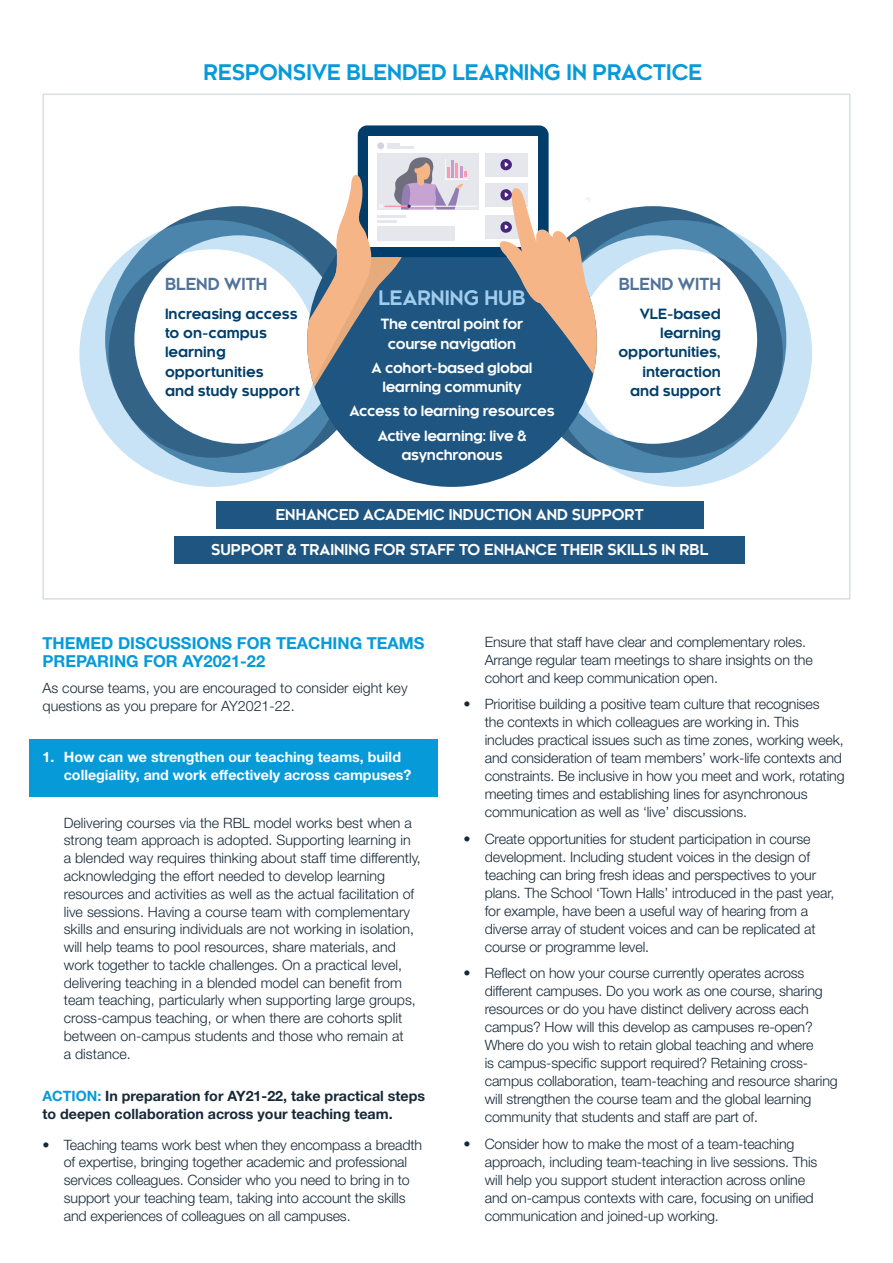
<style>
.page{position:relative;width:893px;height:1263px;background:#fff}
.page>*{position:absolute;margin:0;border:0;box-sizing:border-box;transform-origin:0 0}
.t1{font:700 21px "Kessel 105";color:#069ad9}
.t2{font:700 19.5px "Kessel 105";color:#a1cded}
.Sub_Blue{font:700 16.5px/18.6px "Helvetica Neue LT Std";color:#069ad9}
.t3{font:700 16.2px "Kessel 105";color:#527399}
.t4{font:700 14.55px "Kessel 105";color:#fff}
.Bullet_2_para{font:300 14.25px/18px "Helvetica Neue LT Std";letter-spacing:-.01em;color:#172938}
.Action{font:700 14.25px/17.9px "Helvetica Neue LT Std";color:#172938}
.Question{font:700 14.25px/17.9px "Helvetica Neue LT Std";color:#fff}
.Body_Text{font:300 14.25px/17.9px "Helvetica Neue LT Std";color:#172938}
.t5{font:700 13.8px/19.5px "Kessel 105";letter-spacing:-.02em;color:#fff;text-align:center}
.t6{font:700 13.8px/19.5px "Kessel 105";color:#003d6a}
.s1{color:#069ad9}
</style>
<div class="page">
<div style="left:30px;top:739px;width:408px;height:58px;background:#069ad9"></div>
<div style="left:105px;top:206px;width:267px;height:267px;border:29px solid #003d6a;border-radius:50%"></div>
<div style="left:519px;top:206px;width:267px;height:267px;border:29px solid #003d6a;border-radius:50%"></div>
<div style="left:216px;top:501px;width:487px;height:27px;background:#1f5581"></div>
<div style="left:175px;top:536px;width:570px;height:27px;background:#1f5581"></div>
<div style="left:79px;top:220px;width:267px;height:267px;border:29px solid #73b9e6;border-radius:50%"></div>
<div style="left:545px;top:220px;width:267px;height:267px;border:29px solid #73b9e6;border-radius:50%"></div>
<div style="left:307px;top:197px;width:290px;height:290px;background:#1f5581;border-radius:50%"></div>
<div style="left:358px;top:125px;width:191px;height:132px;background:#003d6a;border-radius:9px"></div>
<div style="left:368px;top:136px;width:170px;height:110px;background:#fff"></div>
<div style="left:377px;top:153px;width:101px;height:56px;background:#e6e6ed"></div>
<div style="left:485px;top:153px;width:42px;height:24px;background:#e6e6ed"></div>
<svg style="left:387px;top:143px;width:13px;height:2px"></svg>
<hr style="left:387px;top:147px;width:26px;height:2px;background:#e6e6ed">
<div style="left:377px;top:142px;width:7px;height:7px;background:#d1d4e0;border-radius:50%"></div>
<svg style="left:307px;top:157px;width:294px;height:258px"></svg>
<p class="t1" style="left:204px;top:60px;width:500px">RESPONSIVE BLENDED LEARNING IN PRACTICE</p>
<p class="t3" style="left:165px;top:275px;width:104px">BLEND WITH</p>
<p class="t6" style="left:165px;top:304px;width:136px">Increasing access to on-campus learning opportunities<br>and study support</p>
<p class="t2" style="left:378px;top:287px;width:149px">LEARNING HUB</p>
<p class="t5" style="left:381px;top:315px;width:144px">The central point for course navigation</p>
<p class="t5" style="left:372px;top:358px;width:162px">A cohort-based global learning community</p>
<p class="t5" style="left:349px;top:402px;width:207px">Access to learning resources</p>
<p class="t5" style="left:378px;top:426px;width:150px">Active learning: live &amp; asynchronous</p>
<p class="t3" style="left:619px;top:275px;width:104px">BLEND WITH</p>
<p class="t6" style="left:618px;top:304px;width:104px;text-align:right">VLE-based learning opportunities, interaction and support</p>
<p class="t4" style="left:276px;top:506px;width:369px">ENHANCED ACADEMIC INDUCTION AND SUPPORT</p>
<p class="t4" style="left:211px;top:542px;width:499px">SUPPORT &amp; TRAINING FOR STAFF TO ENHANCE THEIR SKILLS IN RBL</p>
<p class="Sub_Blue" style="left:43px;top:633px;width:383px">THEMED DISCUSSIONS FOR TEACHING TEAMS<br>PREPARING FOR AY2021-22</p>
<p class="Body_Text" style="left:43px;top:679px;width:367px">As course teams, you are encouraged to consider eight key questions as you prepare for AY2021-22.</p>
<p class="Question" style="left:64px;top:748px;width:349px;text-indent:-21px">1. How can we strengthen our teaching teams, build collegiality, and work effectively across campuses?</p>
<p class="Bullet_2_para" style="left:64px;top:813px;width:359px">Delivering courses via the RBL model works best when a strong team approach is adopted. Supporting learning in a blended way requires thinking about staff time differently, acknowledging the effort needed to develop learning resources and activities as well as the actual facilitation of live sessions. Having a course team with complementary skills and ensuring individuals are not working in isolation, will help teams to pool resources, share materials, and work together to tackle challenges. On a practical level, delivering teaching in a blended model can benefit from team teaching, particularly when supporting large groups, cross-campus teaching, or when there are cohorts split between on-campus students and those who remain at<br>a distance.</p>
<p class="Action" style="left:43px;top:1087px;width:384px"><span class="s1">ACTION:</span> In preparation for AY21-22, take practical steps to deepen collaboration across your teaching team.</p>
<p class="Bullet_2_para" style="left:64px;top:1135px;width:360px;text-indent:-21px">• Teaching teams work best when they encompass a breadth of expertise, bringing together academic and professional services colleagues. Consider who you need to bring in to support your teaching team, taking into account the skills and experiences of colleagues on all campuses.</p>
<p class="Bullet_2_para" style="left:485px;top:633px;width:329px">Ensure that staff have clear and complementary roles.<br>Arrange regular team meetings to share insights on the cohort and keep communication open.</p>
<p class="Bullet_2_para" style="left:485px;top:695px;width:361px;text-indent:-21px">• Prioritise building a positive team culture that recognises<br>the contexts in which colleagues are working in. This includes practical issues such as time zones, working week, and consideration of team members’ work-life contexts and constraints. Be inclusive in how you meet and work, rotating meeting times and establishing lines for asynchronous communication as well as ‘live’ discussions.</p>
<p class="Bullet_2_para" style="left:485px;top:829px;width:351px;text-indent:-21px">• Create opportunities for student participation in course development. Including student voices in the design of teaching can bring fresh ideas and perspectives to your plans. The School ‘Town Halls’ introduced in the past year, for example, have been a useful way of hearing from a diverse array of student voices and can be replicated at course or programme level.</p>
<p class="Bullet_2_para" style="left:485px;top:964px;width:355px;text-indent:-21px">• Reflect on how your course currently operates across different campuses. Do you work as one course, sharing resources or do you have distinct delivery across each campus? How will this develop as campuses re-open?<br>Where do you wish to retain global teaching and where<br>is campus-specific support required? Retaining cross&shy;campus collaboration, team-teaching and resource sharing will strengthen the course team and the global learning community that students and staff are part of.</p>
<p class="Bullet_2_para" style="left:485px;top:1134px;width:334px;text-indent:-21px">• Consider how to make the most of a team-teaching approach, including team-teaching in live sessions. This will help you support student interaction across online and on-campus contexts with care, focusing on unified communication and joined-up working.</p>
</div>
